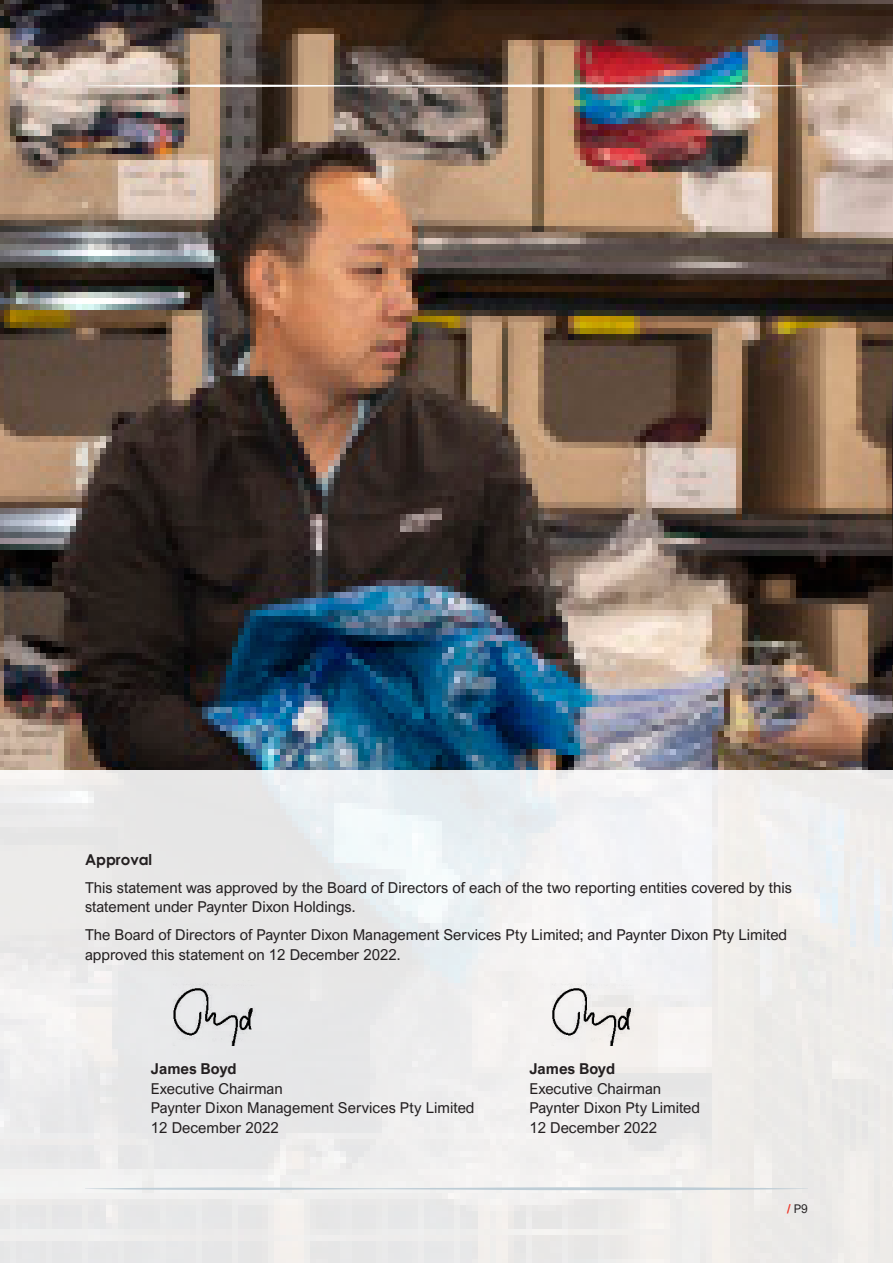
<style>
.page{position:relative;width:893px;height:1263px;background:#fff}
.page>*{position:absolute;margin:0;border:0;box-sizing:border-box;transform-origin:0 0}
.PD_Body{font:15px/19.5px "Arial Nova";color:#231f20}
.PD_Heading_4{font:700 15px "Century Gothic";color:#231f20}
.t1{font:12px "Arial Nova";color:#231f20}
.s1{font-weight:700}
.s2{color:#ef483c}
</style>
<div class="page">
<img style="left:0;top:0;width:893px;height:770px">
<div style="left:0;top:770px;width:893px;height:493px;background:#ededeb"></div>
<svg style="left:85px;top:84px;width:723px;height:3px"></svg>
<svg style="left:86px;top:1187px;width:722px;height:3px"></svg>
<img style="left:173px;top:983px;width:83px;height:62px">
<img style="left:552px;top:988px;width:113px;height:57px">
<p class="PD_Heading_4" style="left:85px;top:848px;width:69px">Approval</p>
<p class="PD_Body" style="left:85px;top:877px;width:708px">This statement was approved by the Board of Directors of each of the two reporting entities covered by this statement under Paynter Dixon Holdings.</p>
<p class="PD_Body" style="left:85px;top:925px;width:704px">The Board of Directors of Paynter Dixon Management Services Pty Limited; and Paynter Dixon Pty Limited approved this statement on 12 December 2022.</p>
<p class="PD_Body" style="left:151px;top:1059px;width:325px"><span class="s1">James Boyd<br></span>Executive Chairman<br>Paynter Dixon Management Services Pty Limited<br>12 December 2022</p>
<p class="PD_Body" style="left:529px;top:1059px;width:172px"><span class="s1">James Boyd<br></span>Executive Chairman<br>Paynter Dixon Pty Limited<br>12 December 2022</p>
<p class="t1" style="left:787px;top:1202px;width:22px"><span class="s2">/</span> P9</p>
</div>
